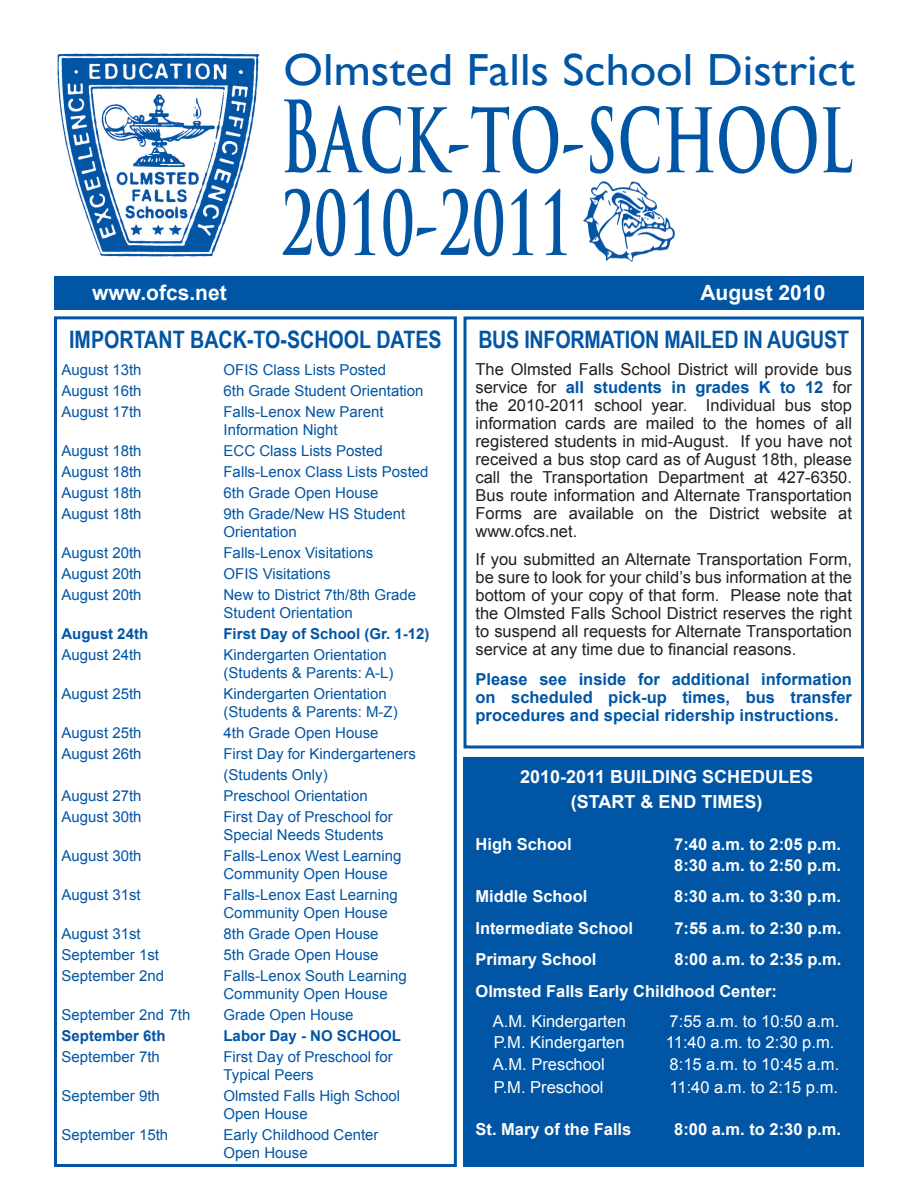
<style>
.page{position:relative;width:918px;height:1188px;background:#fff}
.page>*{position:absolute;margin:0;border:0;box-sizing:border-box;transform-origin:0 0}
.t1{font:700 86.25px/82.8px "Trajan Pro";color:#0155a5;scale:.65 1}
.t2{font:45px "Gill Sans";color:#0155a5;scale:1.07 1}
.t3{font:700 24px "Arial Narrow";letter-spacing:-.01em;color:#0155a5}
.t4{font:700 21px "Arial";color:#fff}
.t5{font:700 18px/25.2px "Arial";color:#fff;text-align:center}
.t6{font:16.5px/18px "Arial";color:#231f20;text-align:justify}
.t7{font:700 16.5px/21px "Arial";color:#fff}
.t8{font:16.5px "Arial";color:#fff}
.t9{font:700 16.5px/18px "Arial";color:#0155a5;text-align:justify}
.t10{font:15px/18px "Arial";color:#0155a5}
.t11{font:700 15px "Arial";color:#0155a5}
.s1{font-size:96.6px}
.s2{font-weight:700;color:#0155a5}
</style>
<div class="page">
<img style="left:583px;top:181px;width:92px;height:81px">
<div style="left:54px;top:276px;width:810px;height:33px;background:#0155a5"></div>
<div style="left:54px;top:316px;width:403px;height:851px;border:3px solid #0155a5"></div>
<div style="left:464px;top:758px;width:400px;height:409px;background:#0155a5"></div>
<div style="left:464px;top:316px;width:400px;height:432px;border:3px solid #0155a5"></div>
<img style="left:57px;top:53px;width:203px;height:204px">
<h2 class="t2" style="left:284px;top:44px;width:535px">Olmsted Falls School District</h2>
<h1 class="t1" style="left:280px;top:100px;width:882px"><span class="s1">B</span>ACK-TO-SCHOOL<br>2010-2011</h1>
<h3 class="t4" style="left:92px;top:278px;width:136px">www.ofcs.net</h3>
<h3 class="t4" style="left:700px;top:278px;width:126px">August 2010</h3>
<h3 class="t3" style="left:69px;top:321px;width:374px">IMPORTANT BACK-TO-SCHOOL DATES</h3>
<p class="t10" style="left:62px;top:360px;width:82px">August 13th</p>
<p class="t10" style="left:224px;top:360px;width:164px">OFIS Class Lists Posted</p>
<p class="t10" style="left:62px;top:381px;width:82px">August 16th</p>
<p class="t10" style="left:224px;top:381px;width:202px">6th Grade Student Orientation</p>
<p class="t10" style="left:62px;top:402px;width:82px">August 17th</p>
<p class="t10" style="left:224px;top:402px;width:162px">Falls-Lenox New Parent<br>Information Night</p>
<p class="t10" style="left:62px;top:441px;width:82px">August 18th</p>
<p class="t10" style="left:224px;top:441px;width:161px">ECC Class Lists Posted</p>
<p class="t10" style="left:62px;top:462px;width:82px">August 18th</p>
<p class="t10" style="left:224px;top:462px;width:207px">Falls-Lenox Class Lists Posted</p>
<p class="t10" style="left:62px;top:483px;width:82px">August 18th</p>
<p class="t10" style="left:224px;top:483px;width:157px">6th Grade Open House</p>
<p class="t10" style="left:62px;top:504px;width:82px">August 18th</p>
<p class="t10" style="left:224px;top:504px;width:183px">9th Grade/New HS Student<br>Orientation</p>
<p class="t10" style="left:62px;top:543px;width:82px">August 20th</p>
<p class="t10" style="left:224px;top:543px;width:151px">Falls-Lenox Visitations</p>
<p class="t10" style="left:62px;top:564px;width:82px">August 20th</p>
<p class="t10" style="left:224px;top:564px;width:109px">OFIS Visitations</p>
<p class="t10" style="left:62px;top:585px;width:82px">August 20th</p>
<p class="t10" style="left:224px;top:585px;width:194px">New to District 7th/8th Grade<br>Student Orientation</p>
<p class="t11" style="left:62px;top:623px;width:88px">August 24th</p>
<p class="t11" style="left:224px;top:623px;width:207px">First Day of School (Gr. 1-12)</p>
<p class="t10" style="left:62px;top:645px;width:82px">August 24th</p>
<p class="t10" style="left:224px;top:645px;width:172px">Kindergarten Orientation (Students &amp; Parents: A-L)</p>
<p class="t10" style="left:62px;top:684px;width:82px">August 25th</p>
<p class="t10" style="left:224px;top:684px;width:176px">Kindergarten Orientation (Students &amp; Parents: M-Z)</p>
<p class="t10" style="left:62px;top:723px;width:82px">August 25th</p>
<p class="t10" style="left:224px;top:723px;width:157px">4th Grade Open House</p>
<p class="t10" style="left:62px;top:744px;width:82px">August 26th</p>
<p class="t10" style="left:224px;top:743px;width:194px;line-height:21px">First Day for Kindergarteners (Students Only)</p>
<p class="t10" style="left:62px;top:786px;width:82px">August 27th</p>
<p class="t10" style="left:224px;top:786px;width:146px">Preschool Orientation</p>
<p class="t10" style="left:62px;top:807px;width:82px">August 30th</p>
<p class="t10" style="left:224px;top:807px;width:171px">First Day of Preschool for<br>Special Needs Students</p>
<p class="t10" style="left:62px;top:846px;width:82px">August 30th</p>
<p class="t10" style="left:224px;top:846px;width:180px">Falls-Lenox West Learning<br>Community Open House</p>
<p class="t10" style="left:62px;top:885px;width:81px">August 31st</p>
<p class="t10" style="left:224px;top:885px;width:176px">Falls-Lenox East Learning<br>Community Open House</p>
<p class="t10" style="left:62px;top:924px;width:81px">August 31st</p>
<p class="t10" style="left:224px;top:924px;width:157px">8th Grade Open House</p>
<p class="t10" style="left:62px;top:945px;width:99px">September 1st</p>
<p class="t10" style="left:224px;top:945px;width:157px">5th Grade Open House</p>
<p class="t10" style="left:62px;top:966px;width:104px">September 2nd</p>
<p class="t10" style="left:224px;top:966px;width:185px">Falls-Lenox South Learning<br>Community Open House</p>
<p class="t10" style="left:62px;top:1005px;width:130px">September 2nd 7th</p>
<p class="t10" style="left:224px;top:1005px;width:132px">Grade Open House</p>
<p class="t11" style="left:61px;top:1025px;width:106px">September 6th</p>
<p class="t11" style="left:224px;top:1025px;width:179px">Labor Day - NO SCHOOL</p>
<p class="t10" style="left:61px;top:1047px;width:100px">September 7th</p>
<p class="t10" style="left:224px;top:1047px;width:171px">First Day of Preschool for<br>Typical Peers</p>
<p class="t10" style="left:61px;top:1086px;width:100px">September 9th</p>
<p class="t10" style="left:224px;top:1086px;width:178px">Olmsted Falls High School<br>Open House</p>
<p class="t10" style="left:61px;top:1125px;width:108px">September 15th</p>
<p class="t10" style="left:224px;top:1125px;width:157px">Early Childhood Center<br>Open House</p>
<h3 class="t3" style="left:478px;top:321px;width:372px">BUS INFORMATION MAILED IN AUGUST</h3>
<p class="t6" style="left:476px;top:360px;width:378px">The Olmsted Falls School District will provide bus service for <span class="s2">all students in grades K to 12</span> for the 2010-2011 school year. Individual bus stop information cards are mailed to the homes of all registered students in mid-August. If you have not received a bus stop card as of August 18th, please call the Transportation Department at 427-6350.<br>Bus route information and Alternate Transportation Forms are available on the District website at www.ofcs.net.</p>
<p class="t6" style="left:476px;top:551px;width:378px">If you submitted an Alternate Transportation Form, be sure to look for your child’s bus information at the bottom of your copy of that form. Please note that the Olmsted Falls School District reserves the right to suspend all requests for Alternate Transportation service at any time due to financial reasons.</p>
<p class="t9" style="left:476px;top:671px;width:378px">Please see inside for additional information on scheduled pick-up times, bus transfer procedures and special ridership instructions.</p>
<p class="t5" style="left:520px;top:764px;width:295px">2010-2011 BUILDING SCHEDULES (START &amp; END TIMES)</p>
<p class="t7" style="left:476px;top:834px;width:98px">High School</p>
<p class="t7" style="left:674px;top:834px;width:168px">7:40 a.m. to 2:05 p.m.<br>8:30 a.m. to 2:50 p.m.</p>
<p class="t7" style="left:476px;top:886px;width:113px">Middle School</p>
<p class="t7" style="left:674px;top:886px;width:168px">8:30 a.m. to 3:30 p.m.</p>
<p class="t7" style="left:476px;top:918px;width:159px">Intermediate School</p>
<p class="t7" style="left:674px;top:918px;width:168px">7:55 a.m. to 2:30 p.m.</p>
<p class="t7" style="left:476px;top:949px;width:123px">Primary School</p>
<p class="t7" style="left:476px;top:944px;width:367px;line-height:31.5px;text-indent:199px">8:00 a.m. to 2:35 p.m.<br>Olmsted Falls Early Childhood Center:</p>
<p class="t8" style="left:493px;top:1010px;width:134px">A.M. Kindergarten</p>
<p class="t8" style="left:670px;top:1010px;width:171px">7:55 a.m. to 10:50 a.m.</p>
<p class="t8" style="left:494px;top:1031px;width:132px">P.M. Kindergarten</p>
<p class="t8" style="left:666px;top:1031px;width:170px">11:40 a.m. to 2:30 p.m.</p>
<p class="t8" style="left:493px;top:1053px;width:113px">A.M. Preschool</p>
<p class="t8" style="left:670px;top:1053px;width:171px">8:15 a.m. to 10:45 a.m.</p>
<p class="t8" style="left:494px;top:1076px;width:111px">P.M. Preschool</p>
<p class="t8" style="left:670px;top:1076px;width:170px">11:40 a.m. to 2:15 p.m.</p>
<p class="t7" style="left:476px;top:1119px;width:157px">St. Mary of the Falls</p>
<p class="t7" style="left:674px;top:1119px;width:168px">8:00 a.m. to 2:30 p.m.</p>
</div>
